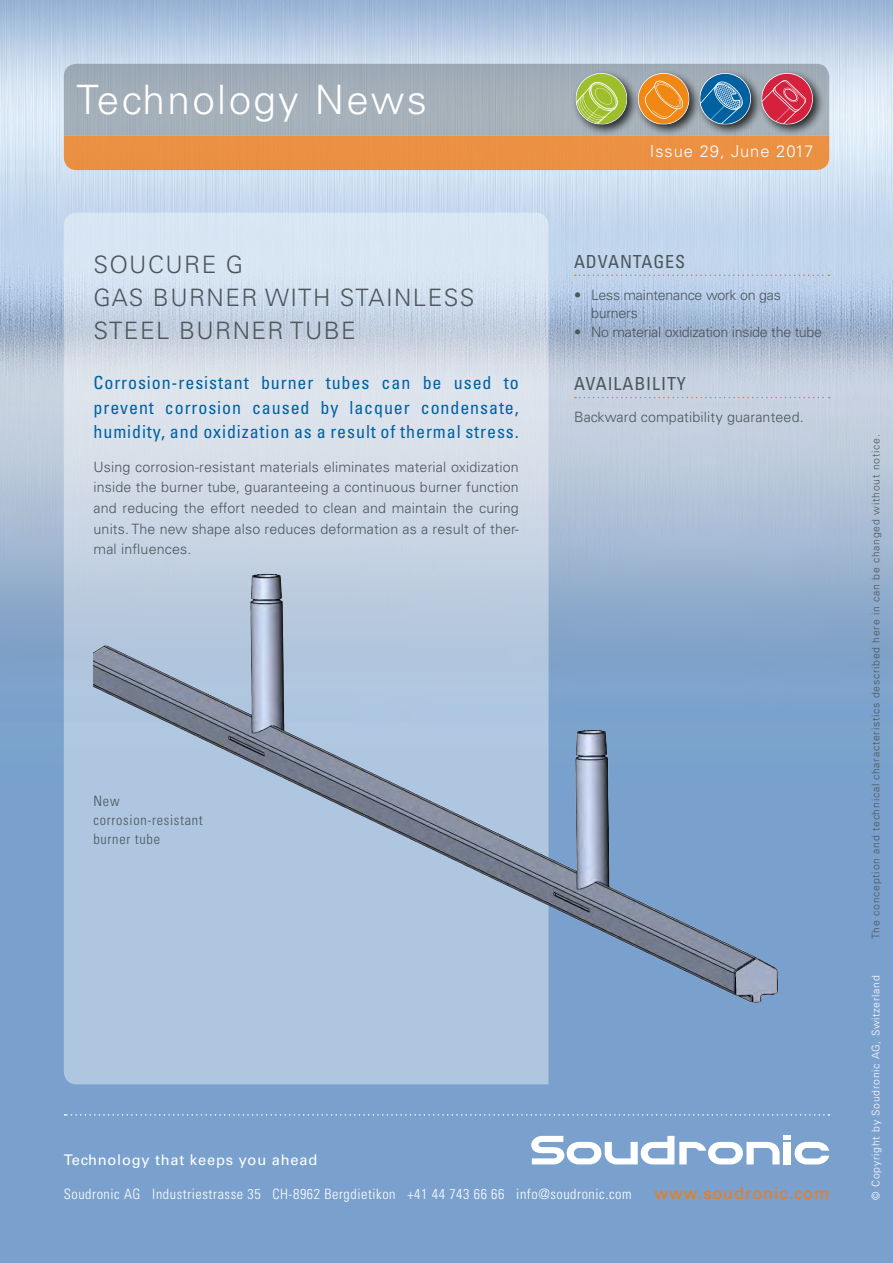
<style>
.page{position:relative;width:893px;height:1263px;background:#fff}
.page>*{position:absolute;margin:0;border:0;box-sizing:border-box;transform-origin:0 0}
.t1{font:300 40.5px "Univers LT Std";letter-spacing:.06em;color:#fff}
.t2{font:300 24px/33px "Univers LT Std";letter-spacing:.06em;color:#4c565c}
.t3{font:condensed 18px/24.8px "Univers LT Std";letter-spacing:.05em;color:#0061a1;text-align:justify}
.t4{font:condensed 18px "Univers LT Std";letter-spacing:.05em;color:#4c565c}
.t5{font:16.5px "Univers LT Std";letter-spacing:.05em;color:#ef7b17}
.t6{font:300 16.5px "Univers LT Std";letter-spacing:.06em;color:#fff}
.t7{font:14.7px "Univers LT Std";letter-spacing:.05em;color:#fff}
.t8{font:300 14.25px/20.5px "Univers LT Std";letter-spacing:.01em;color:#4c565c;text-align:justify}
.t9{font:300 condensed 14.25px "Univers LT Std";letter-spacing:.04em;color:#fff}
.t10{font:300 14.25px/18.8px "Univers LT Std";letter-spacing:-.02em;color:#4c565c}
.t11{font:300 condensed 14.25px/18.8px "Univers LT Std";letter-spacing:.05em;color:#4c565c}
.t12{font:300 10.5px "Univers LT Std";letter-spacing:.07em;color:#4c565c}
.t13{font:300 10.5px "Univers LT Std";letter-spacing:.07em;color:#fff}
</style>
<div class="page">
<img style="left:0;top:0;width:893px;height:1263px">
<div style="left:64px;top:64px;width:765px;height:71px;background:#a3afb9"></div>
<div style="left:64px;top:135px;width:765px;height:35px;background:#eb9143"></div>
<svg style="left:531px;top:1136px;width:298px;height:28px"></svg>
<svg style="left:65px;top:1114px;width:764px;height:2px;background:#92b1d5"></svg>
<svg style="left:64px;top:213px;width:485px;height:871px;background:#cbd8e7"></svg>
<div style="left:572px;top:70px;width:68px;height:67px;background:#000;opacity:.75"></div>
<svg style="left:576px;top:73px;width:51px;height:52px;background:#a3bb5e"></svg>
<div style="left:696px;top:70px;width:67px;height:67px;background:#000;opacity:.75"></div>
<svg style="left:701px;top:73px;width:50px;height:52px;background:#4281ab"></svg>
<div style="left:758px;top:70px;width:67px;height:67px;background:#000;opacity:.75"></div>
<svg style="left:761px;top:73px;width:52px;height:52px;background:#c55266"></svg>
<div style="left:634px;top:70px;width:67px;height:67px;background:#000;opacity:.75"></div>
<svg style="left:637px;top:73px;width:53px;height:52px;background:#d6934a"></svg>
<img style="left:94px;top:566px;width:690px;height:455px">
<svg style="left:575px;top:275px;width:254px;height:1px"></svg>
<svg style="left:575px;top:397px;width:255px;height:1px"></svg>
<h1 class="t1" style="left:77px;top:76px;width:352px">Technology News</h1>
<h2 class="t2" style="left:94px;top:248px;width:151px">SOUCURE G gas</h2>
<h2 class="t2" style="left:153px;top:281px;width:201px">burner with stai</h2>
<h2 class="t2" style="left:394px;top:281px;width:49px">nless</h2>
<h2 class="t2" style="left:94px;top:314px;width:4px">stee</h2>
<h2 class="t2" style="left:156px;top:314px;width:197px">l burner tube</h2>
<p class="t3" style="left:94px;top:370px;width:427px">Corrosion-resistant burner tubes can be used to prevent corrosion caused by lacquer condensate, humidity, and oxidization as a result of thermal stress.</p>
<p class="t8" style="left:94px;top:456px;width:427px">Using corrosion-resistant materials eliminates material oxidization inside the burner tube, guaranteeing a continuous burner function and reducing the effort needed to clean and maintain the curing units. The new shape also reduces deformation as a result of ther&shy;mal influences.</p>
<p class="t6" style="left:650px;top:141px;width:165px">Issue 29, June 2017</p>
<p class="t4" style="left:574px;top:250px;width:113px">Advantages</p>
<p class="t10" style="left:591px;top:285px;width:191px;text-indent:-17px">• Less maintenance work on gas burners</p>
<p class="t10" style="left:574px;top:323px;width:250px">• No material oxidization inside the tube</p>
<p class="t4" style="left:574px;top:373px;width:113px">AVAiLABI LITY</p>
<p class="t8" style="left:574px;top:407px;width:231px">Backward compatibility guaranteed.</p>
<p class="t11" style="left:94px;top:792px;width:111px">New corrosion-resistant burner tube</p>
<p class="t7" style="left:64px;top:1151px;width:255px">Technology that keeps you ahead</p>
<p class="t9" style="left:64px;top:1186px;width:569px">Soudronic AG Industriestrasse 35 CH-8962 Bergdietikon +41 44 743 66 66 info@soudronic.com</p>
<p class="t5" style="left:654px;top:1183px;width:177px">www.soudronic.com</p>
<p class="t12" style="left:869px;top:939px;width:506px;rotate:-90deg">The conception and technical characteristics described here in can be changed without notice.</p>
<p class="t13" style="left:869px;top:1199px;width:226px;rotate:-90deg">© Copyright by Soudronic AG, Switzerland</p>
</div>
